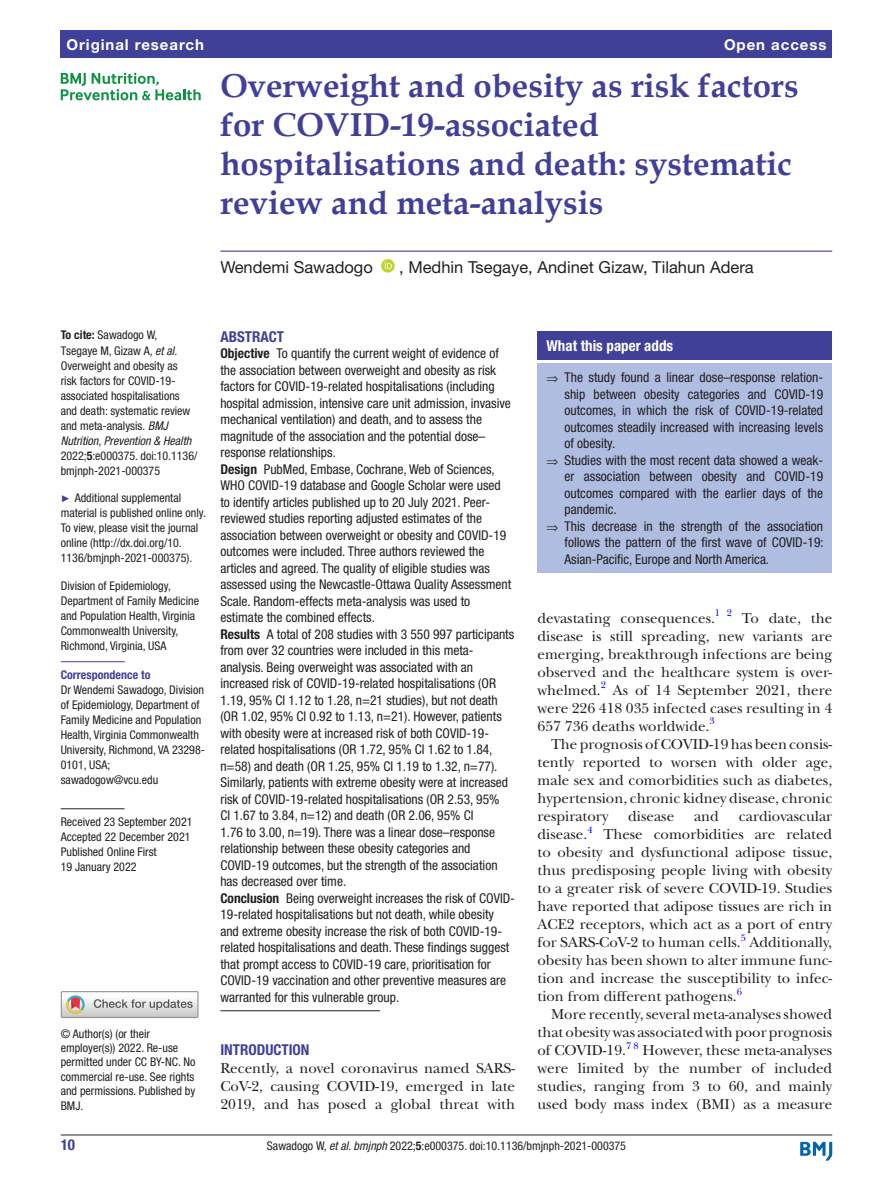
<style>
.page{position:relative;width:893px;height:1191px;background:#fff}
.page>*{position:absolute;margin:0;border:0;box-sizing:border-box;transform-origin:0 0}
.t1{font:700 33px/39px "Book Antiqua";color:#414099}
.t2{font:16.5px "Helvetica Neue LT Std";color:#231f20}
.t3{font:15px/18px "New Baskerville";color:#231f20;text-align:justify}
.t4{font:700 15px "Helvetica Neue LT Std";letter-spacing:.065em;color:#fff}
.t5{font:700 condensed 15px "Helvetica Neue LT Std";color:#414099}
.t6{font:700 condensed 15px "Helvetica Neue LT Std";color:#fff}
.t7{font:condensed 13.5px/16.5px "Helvetica Neue LT Std";color:#231f20}
.t8{font:condensed 12px/15px "Helvetica Neue LT Std";color:#231f20}
.t9{font:700 condensed 12px "Helvetica Neue LT Std";color:#414099}
.t10{font:9.9px "New Baskerville";color:#00f}
.s1{font-weight:700}
.s2{font-style:italic}
.s3{font-family:"Arial";font-stretch:normal;font-size:9.75px;color:#414099}
</style>
<div class="page">
<hr style="left:61px;top:1134px;width:771px;height:1px;background:#231f20">
<svg style="left:800px;top:1141px;width:32px;height:19px"></svg>
<div style="left:61px;top:31px;width:771px;height:27px;background:#414099"></div>
<hr style="left:220px;top:250px;width:612px;height:2px;background:#414099">
<svg style="left:381px;top:259px;width:14px;height:14px"></svg>
<hr style="left:61px;top:661px;width:64px;height:1px;background:#414099">
<hr style="left:61px;top:808px;width:64px;height:1px;background:#231f20">
<div style="left:61px;top:991px;width:138px;height:27px;border:1px solid #969090"></div>
<svg style="left:61px;top:991px;width:137px;height:26px"></svg>
<svg style="left:61px;top:73px;width:140px;height:27px"></svg>
<hr style="left:220px;top:1010px;width:160px;height:1px;background:#231f20">
<div style="left:538px;top:331px;width:294px;height:29px;background:#414099"></div>
<div style="left:538px;top:364px;width:294px;height:209px;background:#afbde1"></div>
<p class="t4" style="left:66px;top:35px;width:139px">Original research</p>
<p class="t4" style="left:724px;top:35px;width:104px">Open access</p>
<h1 class="t1" style="left:220px;top:66px;width:580px">Overweight and obesity as risk factors for COVID-19-associated hospitalisations and death: systematic review and meta-analysis</h1>
<p class="t2" style="left:220px;top:257px;width:154px">Wendemi Sawadogo</p>
<p class="t2" style="left:399px;top:257px;width:356px">, Medhin Tsegaye, Andinet Gizaw, Tilahun Adera</p>
<p class="t8" style="left:61px;top:328px;width:138px"><span class="s1">To cite:</span> Sawadogo W,<br>Tsegaye M, Gizaw A, <span class="s2">et al</span>.<br>Overweight and obesity as<br>risk factors for COVID-19- associated hospitalisations and death: systematic review and meta-analysis. <span class="s2">BMJ<br>Nutrition, Prevention &amp; Health<br></span>2022;<span class="s1">5</span>:e000375. doi:10.1136/ bmjnph-2021-000375</p>
<p class="t8" style="left:61px;top:490px;width:147px"><span class="s3">►</span> Additional supplemental material is published online only.<br>To view, please visit the journal online (http://dx.doi.org/10.<br>1136/bmjnph-2021-000375).</p>
<p class="t8" style="left:61px;top:578px;width:140px">Division of Epidemiology,<br>Department of Family Medicine and Population Health, Virginia<br>Commonwealth University,<br>Richmond, Virginia, USA</p>
<p class="t9" style="left:61px;top:667px;width:91px">Correspondence to</p>
<p class="t8" style="left:61px;top:682px;width:146px">Dr Wendemi Sawadogo, Division of Epidemiology, Department of<br>Family Medicine and Population<br>Health, Virginia Commonwealth<br>University, Richmond, VA 23298-<br>0101, USA; sawadogow@vcu.edu</p>
<p class="t8" style="left:61px;top:814px;width:133px">Received 23 September 2021<br>Accepted 22 December 2021<br>Published Online First<br>19 January 2022</p>
<p class="t8" style="left:61px;top:1026px;width:136px;line-height:14.4px">© Author(s) (or their employer(s)) 2022. Re-use permitted under CC BY-NC. No commercial re-use. See rights and permissions. Published by<br>BMJ.</p>
<p class="t5" style="left:220px;top:327px;width:65px">ABSTRACT</p>
<p class="t7" style="left:220px;top:345px;width:296px"><span class="s1">Objective</span> To quantify the current weight of evidence of the association between overweight and obesity as risk factors for COVID-19-related hospitalisations (including hospital admission, intensive care unit admission, invasive mechanical ventilation) and death, and to assess the magnitude of the association and the potential dose– response relationships.<br><span class="s1">Design</span> PubMed, Embase, Cochrane, Web of Sciences, WHO COVID-19 database and Google Scholar were used<br>to identify articles published up to 20 July 2021. Peer&shy;reviewed studies reporting adjusted estimates of the association between overweight or obesity and COVID-19 outcomes were included. Three authors reviewed the articles and agreed. The quality of eligible studies was assessed using the Newcastle-Ottawa Quality Assessment Scale. Random-effects meta-analysis was used to estimate the combined effects.<br><span class="s1">Results</span> A total of 208 studies with 3 550 997 participants from over 32 countries were included in this meta&shy;analysis. Being overweight was associated with an increased risk of COVID-19-related hospitalisations (OR 1.19, 95% CI 1.12 to 1.28, n=21 studies), but not death (OR 1.02, 95% CI 0.92 to 1.13, n=21). However, patients with obesity were at increased risk of both COVID-19- related hospitalisations (OR 1.72, 95% CI 1.62 to 1.84, n=58) and death (OR 1.25, 95% CI 1.19 to 1.32, n=77).<br>Similarly, patients with extreme obesity were at increased risk of COVID-19-related hospitalisations (OR 2.53, 95%<br>CI 1.67 to 3.84, n=12) and death (OR 2.06, 95% CI<br>1.76 to 3.00, n=19). There was a linear dose–response relationship between these obesity categories and COVID-19 outcomes, but the strength of the association has decreased over time.<br><span class="s1">Conclusion</span> Being overweight increases the risk of COVID-19-related hospitalisations but not death, while obesity and extreme obesity increase the risk of both COVID-19- related hospitalisations and death. These findings suggest that prompt access to COVID-19 care, prioritisation for COVID-19 vaccination and other preventive measures are warranted for this vulnerable group.</p>
<p class="t5" style="left:220px;top:1041px;width:91px">INTRODUCTION</p>
<p class="t3" style="left:220px;top:1059px;width:296px">Recently, a novel coronavirus named SARS-CoV-2, causing COVID-19, emerged in late 2019, and has posed a global threat with</p>
<p class="t6" style="left:547px;top:336px;width:128px">What this paper adds</p>
<p class="t7" style="left:547px;top:369px;width:278px">⇒ The study found a linear dose–response relation-</p>
<p class="t7" style="left:565px;top:386px;width:260px">ship between obesity categories and COVID-19</p>
<p class="t7" style="left:565px;top:402px;width:260px">outcomes, in which the risk of COVID-19-related</p>
<p class="t7" style="left:565px;top:419px;width:260px">outcomes steadily increased with increasing levels</p>
<p class="t7" style="left:565px;top:435px;width:52px">of obesity.</p>
<p class="t7" style="left:547px;top:452px;width:278px">⇒ Studies with the most recent data showed a weak-</p>
<p class="t7" style="left:565px;top:468px;width:260px">er association between obesity and COVID-19</p>
<p class="t7" style="left:565px;top:485px;width:260px">outcomes compared with the earlier days of the</p>
<p class="t7" style="left:565px;top:501px;width:54px">pandemic.</p>
<p class="t7" style="left:547px;top:518px;width:278px">⇒ This decrease in the strength of the association</p>
<p class="t7" style="left:565px;top:534px;width:261px">follows the pattern of the first wave of COVID-19:</p>
<p class="t7" style="left:565px;top:551px;width:206px">Asian-Pacific, Europe and North America.</p>
<p class="t3" style="left:538px;top:609px;width:196px">devastating consequences.<sup>1</sup> <sup>2</sup></p>
<p class="t3" style="left:538px;top:609px;width:296px;text-indent:204px">To date, the disease is still spreading, new variants are emerging, breakthrough infections are being observed and the healthcare system is over&shy;whelmed.</p>
<p class="t10" style="left:601px;top:679px;width:7px">2</p>
<p class="t3" style="left:538px;top:681px;width:296px;text-indent:75px">As of 14 September 2021, there were 226 418 035 infected cases resulting in 4<br>657 736 deaths worldwide.</p>
<p class="t10" style="left:709px;top:715px;width:7px">3</p>
<p class="t3" style="left:538px;top:735px;width:296px;text-indent:14px">The prognosis of COVID-19 has been consis&shy;tently reported to worsen with older age, male sex and comorbidities such as diabetes, hypertension, chronic kidney disease, chronic respiratory</p>
<p class="t3" style="left:628px;top:807px;width:47px">disease</p>
<p class="t3" style="left:694px;top:807px;width:26px">and</p>
<p class="t3" style="left:739px;top:807px;width:95px">cardiovascular</p>
<p class="t3" style="left:538px;top:825px;width:51px">disease.</p>
<p class="t10" style="left:587px;top:823px;width:7px">4</p>
<p class="t3" style="left:538px;top:825px;width:296px;text-indent:66px">These comorbidities are related to obesity and dysfunctional adipose tissue, thus predisposing people living with obesity to a greater risk of severe COVID-19. Studies have reported that adipose tissues are rich in ACE2 receptors, which act as a port of entry for SARS-CoV-2 to human cells.</p>
<p class="t10" style="left:741px;top:931px;width:7px">5</p>
<p class="t3" style="left:538px;top:933px;width:296px;text-indent:212px">Additionally, obesity has been shown to alter immune func&shy;tion and increase the susceptibility to infec&shy;tion from different pathogens.</p>
<p class="t10" style="left:737px;top:985px;width:7px">6</p>
<p class="t3" style="left:538px;top:1005px;width:296px;text-indent:14px">More recently, several meta-analyses showed that obesity was associated with poor prognosis of COVID-19.</p>
<p class="t10" style="left:626px;top:1039px;width:14px">7 8</p>
<p class="t3" style="left:538px;top:1041px;width:296px;text-indent:105px">However, these meta-analyses were limited by the number of included studies, ranging from 3 to 60, and mainly used body mass index (BMI) as a measure</p>
<p class="t5" style="left:61px;top:1135px;width:16px">10</p>
<p class="t8" style="left:267px;top:1137px;width:361px">Sawadogo W, <span class="s2">et al</span>. <span class="s2">bmjnph</span> 2022;<span class="s1">5</span>:e000375. doi:10.1136/bmjnph-2021-000375</p>
</div>
